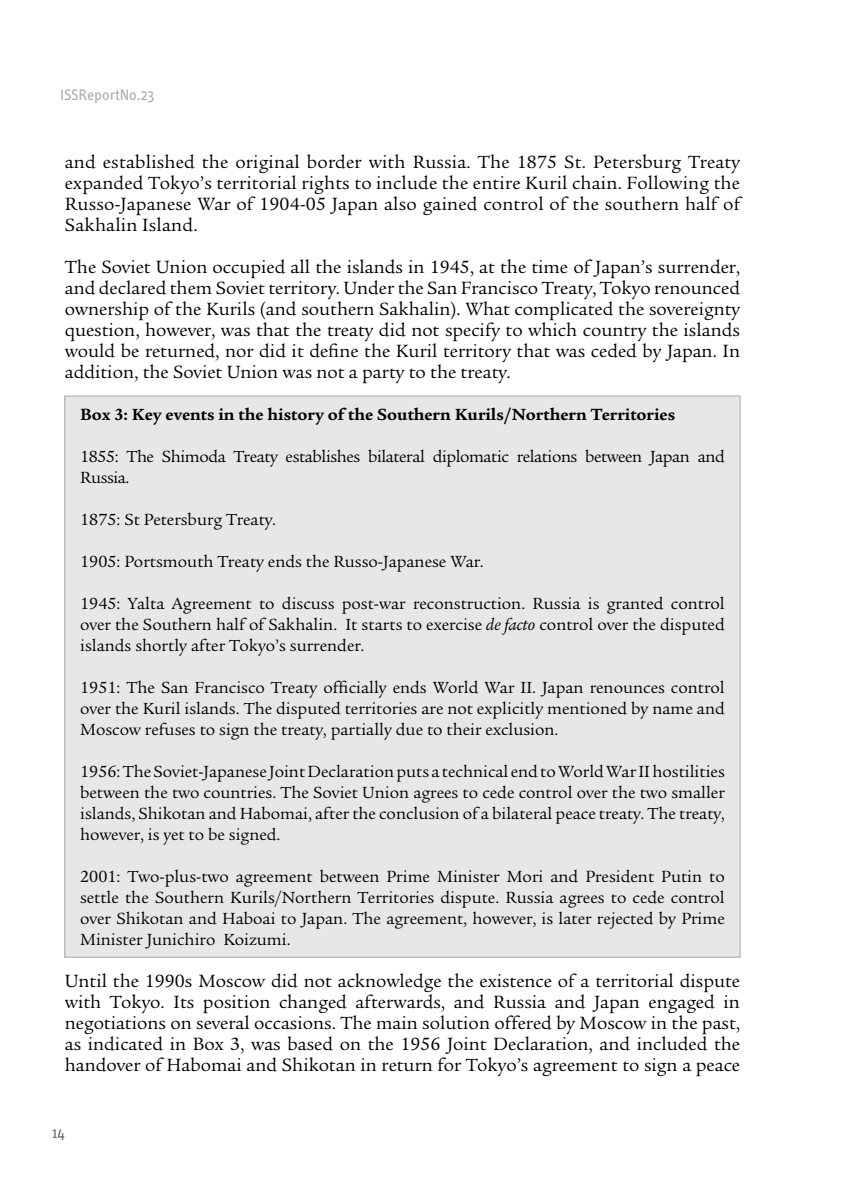
<style>
.page{position:relative;width:844px;height:1191px;background:#fff}
.page>*{position:absolute;margin:0;border:0;box-sizing:border-box;transform-origin:0 0}
.t1{font:19.25px/21px "Legacy Serif";color:#000;text-align:justify}
.t2{font:17.5px/21px "Legacy Serif";color:#000;text-align:justify}
.t3{font:17.5px/21px "Legacy Serif";letter-spacing:-.025em;color:#000}
.t4{font:700 17.5px "Legacy Serif";color:#000}
.t5{font:15.75px "Info OT Text";color:#a7a9ac}
.t6{font:15.75px "Info OT Text";color:#636467}
.s1{font-style:italic}
</style>
<div class="page">
<div style="left:65px;top:396px;width:675px;height:561px;background:#e6e7e8"></div>
<p class="t5" style="left:60px;top:85px;width:96px">ISSReportNo.23</p>
<p class="t1" style="left:65px;top:152px;width:676px">and established the original border with Russia. The 1875 St. Petersburg Treaty expanded Tokyo’s territorial rights to include the entire Kuril chain. Following the Russo-Japanese War of 1904-05 Japan also gained control of the southern half of Sakhalin Island.</p>
<p class="t1" style="left:65px;top:257px;width:676px">The Soviet Union occupied all the islands in 1945, at the time of Japan’s surrender, and declared them Soviet territory. Under the San Francisco Treaty, Tokyo renounced ownership of the Kurils (and southern Sakhalin). What complicated the sovereignty question, however, was that the treaty did not specify to which country the islands would be returned, nor did it define the Kuril territory that was ceded by Japan. In addition, the Soviet Union was not a party to the treaty.</p>
<p class="t4" style="left:80px;top:404px;width:596px">Box 3: Key events in the history of the Southern Kurils/Northern Territories</p>
<p class="t3" style="left:80px;top:446px;width:646px">1855: The Shimoda Treaty establishes bilateral diplomatic relations between Japan and<br>Russia.</p>
<p class="t2" style="left:80px;top:509px;width:197px">1875: St Petersburg Treaty.</p>
<p class="t2" style="left:80px;top:551px;width:405px">1905: Portsmouth Treaty ends the Russo-Japanese War.</p>
<p class="t2" style="left:80px;top:593px;width:646px">1945: Yalta Agreement to discuss post-war reconstruction. Russia is granted control over the Southern half of Sakhalin. It starts to exercise <span class="s1">de facto</span> control over the disputed islands shortly after Tokyo’s surrender.</p>
<p class="t2" style="left:80px;top:677px;width:646px">1951: The San Francisco Treaty officially ends World War II. Japan renounces control over the Kuril islands. The disputed territories are not explicitly mentioned by name and Moscow refuses to sign the treaty, partially due to their exclusion.</p>
<p class="t2" style="left:80px;top:761px;width:646px">1956: The Soviet-Japanese Joint Declaration puts a technical end to World War II hostilities between the two countries. The Soviet Union agrees to cede control over the two smaller islands, Shikotan and Habomai, after the conclusion of a bilateral peace treaty. The treaty, however, is yet to be signed.</p>
<p class="t2" style="left:80px;top:866px;width:646px">2001: Two-plus-two agreement between Prime Minister Mori and President Putin to settle the Southern Kurils/Northern Territories dispute. Russia agrees to cede control over Shikotan and Haboai to Japan. The agreement, however, is later rejected by Prime Minister Junichiro Koizumi.</p>
<p class="t1" style="left:65px;top:971px;width:676px">Until the 1990s Moscow did not acknowledge the existence of a territorial dispute with Tokyo. Its position changed afterwards, and Russia and Japan engaged in negotiations on several occasions. The main solution offered by Moscow in the past, as indicated in Box 3, was based on the 1956 Joint Declaration, and included the handover of Habomai and Shikotan in return for Tokyo’s agreement to sign a peace</p>
<p class="t6" style="left:52px;top:1123px;width:14px">14</p>
</div>
